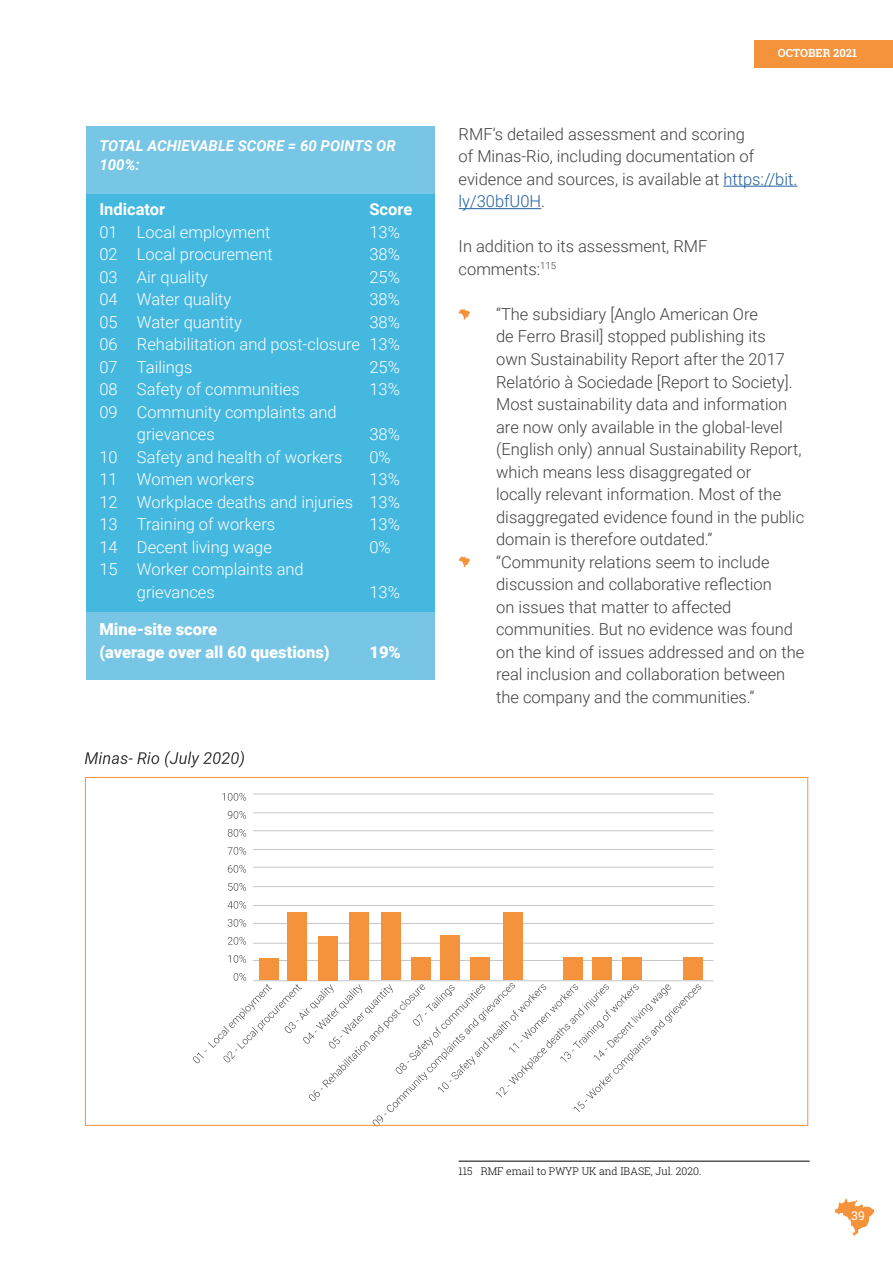
<style>
.page{position:relative;width:893px;height:1263px;background:#fff}
.page>*{position:absolute;margin:0;border:0;box-sizing:border-box;transform-origin:0 0}
.t1{font:300 16.5px/22.5px "Roboto";color:#414042}
.t2{font:300 16.5px/22.5px "Roboto";color:#fff;text-align:justify}
.t3{font:900 16.5px/22.5px "Roboto";color:#fff}
.t4{font:700 16.5px "Roboto";color:#fff}
.t5{font:italic 700 15px/19.5px "Roboto";color:#fff}
.t6{font:12px "Roboto Slab";color:#fff}
.t7{font:700 11.25px "Roboto Slab";color:#fff}
.t8{font:300 10.5px "Roboto Slab";color:#000}
.s1{color:#215e9e}
</style>
<div class="page">
<svg style="left:835px;top:1199px;width:40px;height:37px"></svg>
<div style="left:754px;top:40px;width:139px;height:28px;background:#f5923c"></div>
<hr style="left:723px;top:186px;width:74px;height:1px;background:#215e9e">
<hr style="left:459px;top:208px;width:82px;height:1px;background:#215e9e">
<svg style="left:459px;top:309px;width:11px;height:11px"></svg>
<svg style="left:459px;top:556px;width:11px;height:11px"></svg>
<hr style="left:459px;top:1161px;width:351px;height:1px;background:#000">
<div style="left:87px;top:126px;width:348px;height:553px;background:#45b8e0"></div>
<svg style="left:193px;top:973px;width:508px;height:151px"></svg>
<svg style="left:228px;top:955px;width:18px;height:8px"></svg>
<svg style="left:228px;top:937px;width:18px;height:8px"></svg>
<svg style="left:228px;top:919px;width:18px;height:8px"></svg>
<svg style="left:228px;top:901px;width:18px;height:8px"></svg>
<svg style="left:228px;top:883px;width:18px;height:8px"></svg>
<svg style="left:228px;top:865px;width:18px;height:8px"></svg>
<svg style="left:228px;top:847px;width:18px;height:8px"></svg>
<svg style="left:228px;top:829px;width:18px;height:8px"></svg>
<svg style="left:228px;top:811px;width:18px;height:8px"></svg>
<svg style="left:222px;top:793px;width:24px;height:8px"></svg>
<hr style="left:253px;top:980px;width:460px;height:1px;background:#c4c6c8">
<hr style="left:253px;top:943px;width:460px;height:1px;background:#c4c6c8">
<hr style="left:253px;top:960px;width:460px;height:1px;background:#c4c6c8">
<hr style="left:253px;top:923px;width:460px;height:1px;background:#c4c6c8">
<hr style="left:253px;top:905px;width:460px;height:1px;background:#c4c6c8">
<hr style="left:253px;top:886px;width:460px;height:1px;background:#c4c6c8">
<hr style="left:253px;top:867px;width:460px;height:1px;background:#c4c6c8">
<hr style="left:253px;top:849px;width:460px;height:1px;background:#c4c6c8">
<hr style="left:253px;top:830px;width:460px;height:1px;background:#c4c6c8">
<hr style="left:253px;top:812px;width:460px;height:1px;background:#c4c6c8">
<hr style="left:253px;top:793px;width:460px;height:1px;background:#c4c6c8">
<div style="left:259px;top:959px;width:20px;height:21px;background:#f5923c"></div>
<div style="left:288px;top:912px;width:19px;height:68px;background:#f5923c"></div>
<div style="left:318px;top:936px;width:20px;height:44px;background:#f5923c"></div>
<div style="left:349px;top:912px;width:20px;height:68px;background:#f5923c"></div>
<div style="left:382px;top:912px;width:19px;height:68px;background:#f5923c"></div>
<div style="left:504px;top:912px;width:19px;height:68px;background:#f5923c"></div>
<div style="left:411px;top:958px;width:20px;height:22px;background:#f5923c"></div>
<div style="left:471px;top:958px;width:19px;height:22px;background:#f5923c"></div>
<div style="left:564px;top:958px;width:19px;height:22px;background:#f5923c"></div>
<div style="left:592px;top:958px;width:20px;height:22px;background:#f5923c"></div>
<div style="left:623px;top:958px;width:19px;height:22px;background:#f5923c"></div>
<div style="left:683px;top:958px;width:19px;height:22px;background:#f5923c"></div>
<div style="left:440px;top:935px;width:19px;height:45px;background:#f5923c"></div>
<svg style="left:85px;top:751px;width:159px;height:17px"></svg>
<div style="left:87px;top:126px;width:348px;height:68px;background:#77c6e5"></div>
<div style="left:87px;top:612px;width:348px;height:68px;background:#77c6e5"></div>
<p class="t5" style="left:99px;top:135px;width:298px">TOTAL ACHIEVABLE SCORE = 60 POINTS OR<br>100%:</p>
<p class="t4" style="left:99px;top:198px;width:67px">Indicator</p>
<p class="t4" style="left:369px;top:198px;width:44px">Score</p>
<p class="t2" style="left:99px;top:220px;width:172px">01 Local employment</p>
<p class="t2" style="left:369px;top:220px;width:32px">13%</p>
<p class="t2" style="left:99px;top:243px;width:175px">02 Local procurement</p>
<p class="t2" style="left:369px;top:243px;width:32px">38%</p>
<p class="t2" style="left:99px;top:265px;width:110px">03 Air quality</p>
<p class="t2" style="left:369px;top:265px;width:32px">25%</p>
<p class="t2" style="left:99px;top:288px;width:133px">04 Water quality</p>
<p class="t2" style="left:369px;top:288px;width:32px">38%</p>
<p class="t2" style="left:99px;top:310px;width:144px">05 Water quantity</p>
<p class="t2" style="left:99px;top:310px;width:302px;text-indent:270px">38% 06 Rehabilitation and post-closure 13% 07 Tailings</p>
<p class="t2" style="left:369px;top:355px;width:32px">25%</p>
<p class="t2" style="left:99px;top:378px;width:202px">08 Safety of communities</p>
<p class="t2" style="left:369px;top:378px;width:32px">13%</p>
<p class="t2" style="left:137px;top:400px;width:201px;text-indent:-38px">09 Community complaints and grievances</p>
<p class="t2" style="left:369px;top:423px;width:32px">38%</p>
<p class="t2" style="left:99px;top:445px;width:244px">10 Safety and health of workers</p>
<p class="t2" style="left:369px;top:445px;width:23px">0%</p>
<p class="t2" style="left:99px;top:468px;width:157px">11 Women workers</p>
<p class="t2" style="left:99px;top:468px;width:302px;text-indent:270px">13% 12 Workplace deaths and injuries 13% 13 Training of workers</p>
<p class="t2" style="left:369px;top:513px;width:32px">13%</p>
<p class="t2" style="left:99px;top:535px;width:174px">14 Decent living wage</p>
<p class="t2" style="left:369px;top:535px;width:23px">0%</p>
<p class="t2" style="left:137px;top:558px;width:168px;text-indent:-38px">15 Worker complaints and grievances</p>
<p class="t2" style="left:369px;top:580px;width:32px">13%</p>
<p class="t3" style="left:99px;top:618px;width:232px">Mine-site score<br>(average over all 60 questions)</p>
<p class="t3" style="left:369px;top:640px;width:33px">19%</p>
<p class="t7" style="left:778px;top:46px;width:81px">OCTOBER 2021</p>
<p class="t1" style="left:459px;top:122px;width:340px">RMF’s detailed assessment and scoring<br>of Minas-Rio, including documentation of evidence and sources, is available at <span class="s1">https://bit. ly/30bfU0H</span>.</p>
<p class="t1" style="left:459px;top:235px;width:250px">In addition to its assessment, RMF comments:<sup>115</sup></p>
<p class="t1" style="left:496px;top:302px;width:310px">“The subsidiary [Anglo American Ore<br>de Ferro Brasil] stopped publishing its<br>own Sustainability Report after the 2017<br>Relatório à Sociedade [Report to Society].<br>Most sustainability data and information are now only available in the global-level (English only) annual Sustainability Report, which means less disaggregated or<br>locally relevant information. Most of the disaggregated evidence found in the public domain is therefore outdated.” “Community relations seem to include discussion and collaborative reflection<br>on issues that matter to affected communities. But no evidence was found on the kind of issues addressed and on the real inclusion and collaboration between the company and the communities.”</p>
<p class="t8" style="left:459px;top:1163px;width:244px">115 RMF email to PWYP UK and IBASE, Jul. 2020.</p>
<p class="t6" style="left:851px;top:1207px;width:15px">39</p>
</div>
